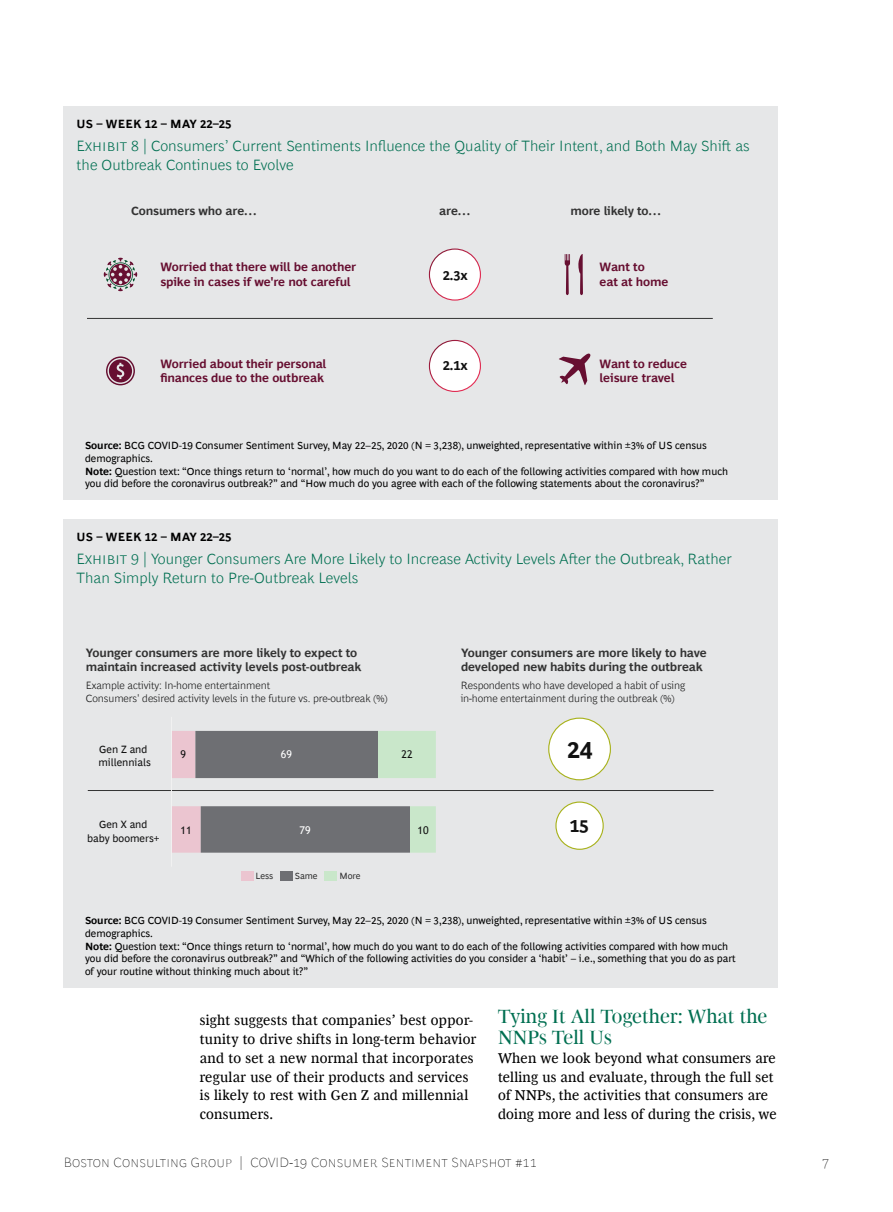
<style>
.page{position:relative;width:893px;height:1212px;background:#fff}
.page>*{position:absolute;margin:0;border:0;box-sizing:border-box;transform-origin:0 0}
.t1{font:700 24.3px "Henderson BCG Sans";color:#111}
.t2{font:19.5px/20.2px "Henderson BCG Serif Head";letter-spacing:.005em;color:#006f51}
.t3{font:700 18.3px "Henderson BCG Sans";color:#111}
.t4{font:300 15px/18.8px "Henderson BCG Sans";letter-spacing:.005em;color:#006f51}
.t5{font:14.25px/18.8px "Henderson BCG Serif";letter-spacing:.015em;color:#000}
.t6{font:700 13.65px "Henderson BCG Sans";color:#111}
.t7{font:100 13.5px "Henderson BCG Sans";letter-spacing:.01em;color:#000}
.t8{font:700 12.15px/14.5px "Henderson BCG Sans";letter-spacing:-.01em;color:#333}
.t9{font:700 12.15px/14.5px "Henderson BCG Sans";letter-spacing:-.01em;color:#670f31}
.t10{font:700 12px "Henderson BCG Sans";letter-spacing:.015em;color:#000}
.t11{font:300 10.65px/12.8px "Henderson BCG Sans";letter-spacing:-.005em;color:#111}
.t12{font:10.65px/13.6px "Henderson BCG Sans";color:#111}
.t13{font:10.65px "Trebuchet MS";color:#111}
.t14{font:10.65px "Trebuchet MS";color:#fff}
.t15{font:10.5px/12.8px "Henderson BCG Sans";color:#000}
.t16{font:9.15px "Henderson BCG Sans";letter-spacing:-.01em;color:#333}
.s1{font-weight:700}
</style>
<div class="page">
<div style="left:64px;top:106px;width:714px;height:394px;background:#e6e7e8"></div>
<hr style="left:87px;top:318px;width:626px;height:1px;background:#333">
<svg style="left:106px;top:356px;width:29px;height:29px"></svg>
<svg style="left:578px;top:254px;width:5px;height:41px"></svg>
<svg style="left:565px;top:254px;width:5px;height:41px"></svg>
<svg style="left:559px;top:354px;width:31px;height:31px"></svg>
<svg style="left:429px;top:248px;width:52px;height:53px"></svg>
<svg style="left:104px;top:258px;width:33px;height:33px"></svg>
<svg style="left:429px;top:340px;width:52px;height:52px"></svg>
<div style="left:64px;top:519px;width:714px;height:469px;background:#e6e7e8"></div>
<hr style="left:88px;top:790px;width:625px;height:1px;background:#333">
<svg style="left:172px;top:731px;width:264px;height:122px"></svg>
<hr style="left:171px;top:717px;width:1px;height:150px;background:#f2f2f2">
<div style="left:324px;top:871px;width:13px;height:10px;background:#c9e7ca"></div>
<div style="left:241px;top:871px;width:13px;height:10px;background:#ebc5d0"></div>
<div style="left:280px;top:871px;width:13px;height:10px;background:#6e6f73"></div>
<div style="left:549px;top:718px;width:61px;height:62px;background:#fff;border-radius:50%"></div>
<div style="left:548px;top:717px;width:63px;height:63px;border:1px solid #a8b21c;border-radius:50%"></div>
<div style="left:556px;top:802px;width:47px;height:47px;background:#fff;border-radius:50%"></div>
<div style="left:555px;top:801px;width:49px;height:49px;border:1px solid #a8b21c;border-radius:50%"></div>
<p class="t10" style="left:77px;top:115px;width:156px">US – WEEK 12 – MAY 22–25</p>
<h3 class="t4" style="left:77px;top:135px;width:675px">Exhibit 8 | Consumers’ Current Sentiments Influence the Quality of Their Intent, and Both May Shift as the Outbreak Continues to Evolve</h3>
<p class="t8" style="left:131px;top:203px;width:127px">Consumers who are…</p>
<p class="t8" style="left:439px;top:203px;width:33px">are…</p>
<p class="t8" style="left:570px;top:203px;width:92px">more likely to…</p>
<p class="t9" style="left:160px;top:259px;width:197px">Worried that there will be another spike in cases if we're not careful</p>
<p class="t9" style="left:600px;top:259px;width:70px">Want to<br>eat at home</p>
<h3 class="t6" style="left:443px;top:265px;width:27px">2.3x</h3>
<p class="t9" style="left:160px;top:355px;width:168px">Worried about their personal finances due to the outbreak</p>
<p class="t9" style="left:600px;top:355px;width:89px">Want to reduce leisure travel</p>
<h3 class="t6" style="left:443px;top:355px;width:27px">2.1x</h3>
<p class="t15" style="left:85px;top:438px;width:645px"><span class="s1">Source:</span> BCG COVID-19 Consumer Sentiment Survey, May 22–25, 2020 (N = 3,238), unweighted, representative within ±3% of US census demographics.<br><span class="s1">Note:</span> Question text: “Once things return to ‘normal’, how much do you want to do each of the following activities compared with how much you did before the coronavirus outbreak?” and “How much do you agree with each of the following statements about the coronavirus?”</p>
<p class="t10" style="left:77px;top:528px;width:156px">US – WEEK 12 – MAY 22–25</p>
<h3 class="t4" style="left:77px;top:548px;width:657px">Exhibit 9 | Younger Consumers Are More Likely to Increase Activity Levels After the Outbreak, Rather<br>Than Simply Return to Pre-Outbreak Levels</h3>
<p class="t8" style="left:86px;top:644px;width:277px">Younger consumers are more likely to expect to maintain increased activity levels post-outbreak</p>
<p class="t11" style="left:86px;top:678px;width:304px">Example activity: In-home entertainment<br>Consumers' desired activity levels in the future vs. pre-outbreak (%)</p>
<p class="t8" style="left:461px;top:644px;width:247px">Younger consumers are more likely to have developed new habits during the outbreak</p>
<p class="t11" style="left:461px;top:678px;width:226px">Respondents who have developed a habit of using in-home entertainment during the outbreak (%)</p>
<p class="t12" style="left:98px;top:741px;width:54px">Gen Z and millennials</p>
<p class="t13" style="left:181px;top:748px;width:7px">9</p>
<p class="t14" style="left:281px;top:748px;width:13px">69</p>
<p class="t13" style="left:401px;top:748px;width:13px">22</p>
<h1 class="t1" style="left:567px;top:732px;width:27px">24</h1>
<p class="t12" style="left:87px;top:817px;width:74px;text-align:center">Gen X and baby boomers+</p>
<p class="t13" style="left:180px;top:823px;width:13px">11</p>
<p class="t14" style="left:300px;top:823px;width:13px">79</p>
<p class="t13" style="left:417px;top:823px;width:13px">10</p>
<h3 class="t3" style="left:570px;top:812px;width:20px">15</h3>
<p class="t16" style="left:256px;top:869px;width:19px">Less</p>
<p class="t16" style="left:295px;top:869px;width:24px">Same</p>
<p class="t16" style="left:340px;top:869px;width:23px">More</p>
<p class="t15" style="left:85px;top:913px;width:652px"><span class="s1">Source:</span> BCG COVID-19 Consumer Sentiment Survey, May 22–25, 2020 (N = 3,238), unweighted, representative within ±3% of US census demographics.<br><span class="s1">Note:</span> Question text: “Once things return to ‘normal’, how much do you want to do each of the following activities compared with how much you did before the coronavirus outbreak?” and “Which of the following activities do you consider a ‘habit’ – i.e., something that you do as part of your routine without thinking much about it?”</p>
<h3 class="t5" style="left:200px;top:1010px;width:278px">sight suggests that companies’ best oppor&shy;tunity to drive shifts in long-term behavior and to set a new normal that incorporates regular use of their products and services is likely to rest with Gen Z and millennial consumers.</h3>
<h2 class="t2" style="left:498px;top:1005px;width:271px">Tying It All Together: What the<br>NNPs Tell Us</h2>
<h3 class="t5" style="left:498px;top:1047px;width:280px">When we look beyond what consumers are telling us and evaluate, through the full set of NNPs, the activities that consumers are doing more and less of during the crisis, we</h3>
<p class="t7" style="left:64px;top:1152px;width:474px">Boston Consulting Group | COVID-19 Consumer Sentiment Snapshot #11</p>
<p class="t7" style="left:822px;top:1152px;width:9px">7</p>
</div>
